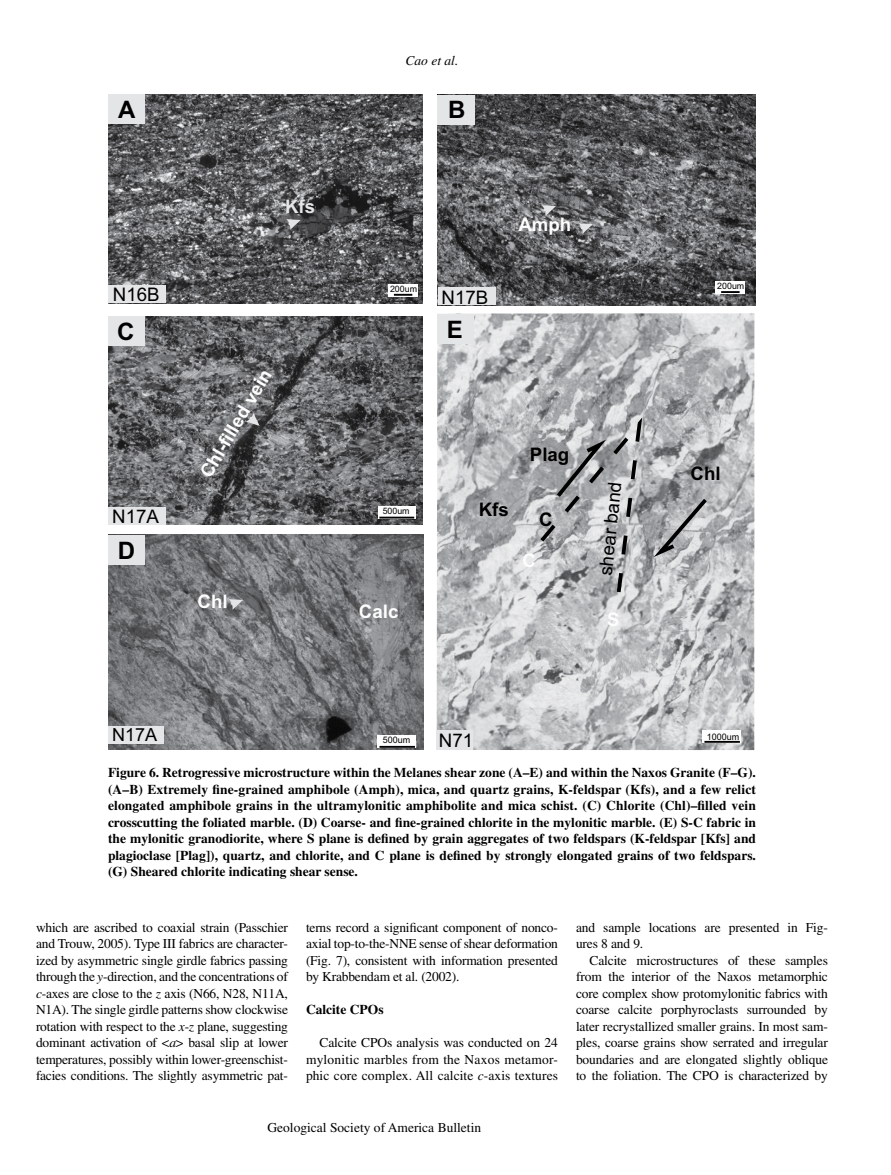
<style>
.page{position:relative;width:891px;height:1175px;background:#fff}
.page>*{position:absolute;margin:0;border:0;box-sizing:border-box;transform-origin:0 0}
.t1{font:700 24px "Arial";color:#000}
.t2{font:700 18.75px "Arial";color:#fdfdfd}
.t3{font:18.75px "Arial";color:#000}
.t4{font:700 18.75px "Arial";color:#000}
.t5{font:700 18.75px "Arial";color:#e4e5e6}
.t6{font:18px "Arial";color:#000}
.t7{font:13.5px/16.5px "Times";letter-spacing:-.01em;color:#000;text-align:justify}
.t8{font:700 13.5px/16.5px "Times";color:#000;text-align:justify}
.t9{font:italic 13.5px "Times";color:#000}
.t10{font:9px "Arial";color:#000}
.t11{font:8.85px "Arial";color:#000}
.s1{font-style:italic}
.s2{color:#fff}
</style>
<div class="page">
<img style="left:437px;top:313px;width:317px;height:437px">
<img style="left:108px;top:316px;width:315px;height:209px">
<img style="left:438px;top:95px;width:318px;height:210px">
<img style="left:108px;top:95px;width:315px;height:208px">
<img style="left:108px;top:535px;width:315px;height:214px">
<div style="left:388px;top:284px;width:29px;height:13px;background:#fdfdfd"></div>
<svg style="left:394px;top:294px;width:18px;height:2px"></svg>
<div style="left:108px;top:285px;width:58px;height:18px;background:#e4e5e6"></div>
<div style="left:438px;top:287px;width:58px;height:18px;background:#e4e5e6"></div>
<div style="left:108px;top:507px;width:58px;height:18px;background:#e4e5e6"></div>
<div style="left:108px;top:726px;width:56px;height:17px;background:#e4e5e6"></div>
<div style="left:108px;top:95px;width:37px;height:29px;background:#e4e5e6"></div>
<div style="left:438px;top:95px;width:37px;height:29px;background:#e4e5e6"></div>
<div style="left:108px;top:316px;width:37px;height:30px;background:#e4e5e6"></div>
<div style="left:108px;top:535px;width:37px;height:29px;background:#e4e5e6"></div>
<div style="left:378px;top:735px;width:38px;height:13px;background:#fdfdfd"></div>
<hr style="left:380px;top:746px;width:35px;height:1px;background:#000">
<div style="left:378px;top:506px;width:37px;height:13px;background:#fdfdfd"></div>
<hr style="left:379px;top:516px;width:35px;height:2px;background:#000">
<div style="left:715px;top:282px;width:30px;height:12px;background:#fdfdfd"></div>
<svg style="left:721px;top:291px;width:19px;height:2px"></svg>
<svg style="left:286px;top:219px;width:15px;height:11px"></svg>
<svg style="left:579px;top:223px;width:14px;height:11px"></svg>
<svg style="left:542px;top:205px;width:14px;height:11px"></svg>
<svg style="left:229px;top:599px;width:14px;height:11px"></svg>
<svg style="left:532px;top:411px;width:179px;height:185px;background:#abadaf"></svg>
<div style="left:437px;top:730px;width:36px;height:20px;background:#e4e5e6"></div>
<div style="left:437px;top:313px;width:37px;height:30px;background:#e4e5e6"></div>
<svg style="left:246px;top:413px;width:14px;height:13px"></svg>
<div style="left:703px;top:730px;width:38px;height:13px;background:#fdfdfd"></div>
<hr style="left:704px;top:741px;width:36px;height:1px;background:#000">
<p class="t9" style="left:406px;top:53px;width:54px">Cao et al.</p>
<h1 class="t1" style="left:118px;top:94px;width:19px">A</h1>
<h1 class="t1" style="left:448px;top:94px;width:19px">B</h1>
<h2 class="t5" style="left:285px;top:194px;width:32px">Kfs</h2>
<h2 class="t2" style="left:518px;top:211px;width:54px">Amph</h2>
<p class="t11" style="left:390px;top:283px;width:28px">200um</p>
<h2 class="t3" style="left:113px;top:282px;width:48px">N16B</h2>
<h2 class="t3" style="left:442px;top:285px;width:48px">N17B</h2>
<h1 class="t1" style="left:117px;top:316px;width:19px">C</h1>
<h2 class="t3" style="left:112px;top:504px;width:48px">N17A</h2>
<h1 class="t1" style="left:118px;top:534px;width:19px">D</h1>
<h2 class="t2" style="left:194px;top:469px;width:124px;rotate:-59deg">Chl-filled vein</h2>
<h2 class="t2" style="left:198px;top:589px;width:32px">Chl</h2>
<h1 class="t1" style="left:447px;top:314px;width:18px">E</h1>
<p class="t11" style="left:383px;top:505px;width:28px">500um</p>
<h2 class="t2" style="left:359px;top:598px;width:41px">Calc</h2>
<h2 class="t4" style="left:479px;top:497px;width:32px">Kfs</h2>
<h2 class="t4" style="left:530px;top:442px;width:41px">Plag</h2>
<h2 class="t4" style="left:539px;top:507px;width:15px">C</h2>
<h2 class="t2" style="left:522px;top:548px;width:15px">C</h2>
<h2 class="t3" style="left:593px;top:574px;width:95px;rotate:-84deg">shear band</h2>
<h2 class="t2" style="left:607px;top:607px;width:14px">S</h2>
<p class="t11" style="left:717px;top:280px;width:28px">200um</p>
<h2 class="t4" style="left:691px;top:461px;width:32px">Chl</h2>
<h3 class="t6" style="left:112px;top:722px;width:47px">N17A</h3>
<p class="t10" style="left:707px;top:730px;width:34px">1000um</p>
<p class="t8" style="left:108px;top:764px;width:650px">Figure 6. Retrogressive microstructure within the Melanes shear zone (A–E) and within the Naxos Granite (F–G). (A–B) Extremely fine-grained amphibole (Amph), mica, and quartz grains, K-feldspar (Kfs), and a few relict elongated amphibole grains in the ultramylonitic amphibolite and mica schist. (C) Chlorite (Chl)–filled vein crosscutting the foliated marble. (D) Coarse- and fine-grained chlorite in the mylonitic marble. (E) S-C fabric in the mylonitic granodiorite, where S plane is defined by grain aggregates of two feldspars (K-feldspar [Kfs] and plagioclase [Plag]), quartz, and chlorite, and C plane is defined by strongly elongated grains of two feldspars. (G) Sheared chlorite indicating shear sense.</p>
<h2 class="t3" style="left:439px;top:728px;width:36px">N71</h2>
<p class="t10" style="left:383px;top:734px;width:29px">500um</p>
<p class="t7" style="left:36px;top:919px;width:254px">which are ascribed to coaxial strain (Passchier and Trouw, 2005). Type III fabrics are character&shy;ized by asymmetric single girdle fabrics passing through the <span class="s1">y</span>-direction, and the concentrations of <span class="s1">c</span>-axes are close to the <span class="s1">z</span> axis (N66, N28, N11A, N1A). The single girdle patterns show clockwise rotation with respect to the <span class="s1">x</span>-<span class="s1">z</span> plane, suggesting dominant activation of &lt;<span class="s1">a</span>&gt; basal slip at lower temperatures, possibly within lower-greenschist&shy;facies conditions. The slightly asymmetric pat-</p>
<p class="t7" style="left:306px;top:919px;width:254px">terns record a significant component of nonco&shy;axial top-to-the-NNE sense of shear deformation (Fig. 7), consistent with information presented by Krabbendam et al. (2002).</p>
<p class="t8" style="left:306px;top:1001px;width:79px">Calcite CPOs</p>
<p class="t7" style="left:306px;top:1034px;width:254px;text-indent:14px">Calcite CPOs analysis was conducted on 24 mylonitic marbles from the Naxos metamor&shy;phic core complex. All calcite <span class="s1">c</span>-axis textures</p>
<p class="t7" style="left:576px;top:919px;width:253px">and sample locations are presented in Fig&shy;ures 8 and 9.</p>
<p class="t7" style="left:576px;top:952px;width:254px;text-indent:14px">Calcite microstructures of these samples from the interior of the Naxos metamorphic core complex show protomylonitic fabrics with coarse calcite porphyroclasts surrounded by later recrystallized smaller grains. In most sam&shy;ples, coarse grains show serrated and irregular boundaries and are elongated slightly oblique to the foliation. The CPO is characterized by</p>
<p class="t7" style="left:267px;top:1118px;width:331px">Geological Society of America Bulletin<span class="s2">, v. 1XX, no. XX/XX</span></p>
</div>
